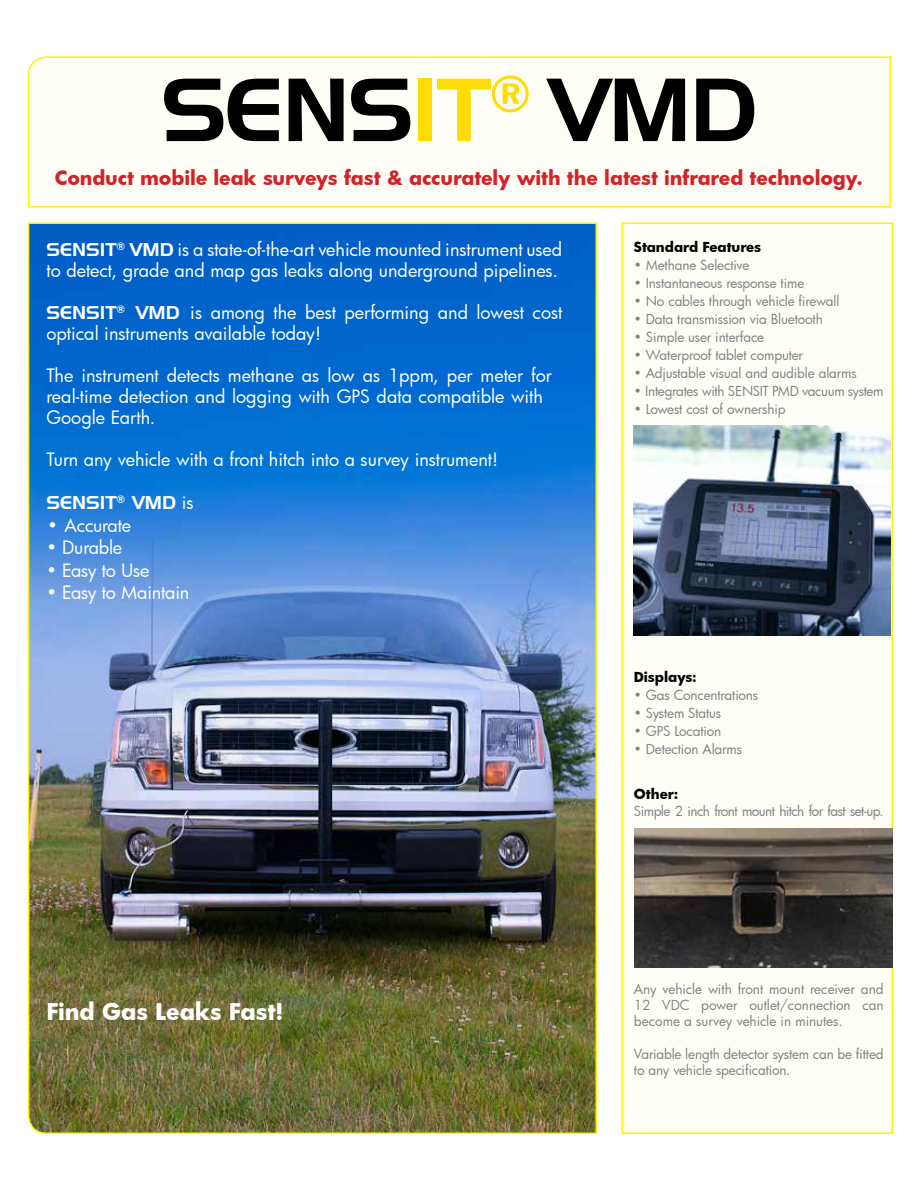
<style>
.page{position:relative;width:918px;height:1188px;background:#fff}
.page>*{position:absolute;margin:0;border:0;box-sizing:border-box;transform-origin:0 0}
.t1{font:87px "Handel Gothic BT";letter-spacing:-.02em;color:#000}
.t2{font:700 22.5px "Futura";letter-spacing:-.01em;color:#fff}
.t3{font:700 19.2px "Futura";letter-spacing:-.01em;color:#d2232a}
.t4{font:18px/21px "Futura";color:#fff}
.t5{font:18px "Handel Gothic BT";color:#fff}
.t6{font:18px "Futura";letter-spacing:-.02em;color:#fff}
.t7{font:13.5px/16.2px "Futura";letter-spacing:-.015em;color:#808285;text-align:justify}
.t8{font:13.5px "Futura";letter-spacing:-.045em;color:#808285}
.t9{font:700 13.5px "Futura";letter-spacing:-.01em;color:#000}
.s1{color:#fd0}
.s2{font-family:"Handel Gothic BT"}
.s3{font-family:"Futura"}
.s4{font-weight:700}
</style>
<div class="page">
<div style="left:27px;top:56px;width:864px;height:152px;background:#fffef6"></div>
<img style="left:27px;top:222px;width:570px;height:912px">
<div style="left:622px;top:222px;width:271px;height:912px;background:#fffef6;border:2px solid #fff200"></div>
<img style="left:634px;top:426px;width:257px;height:209px">
<img style="left:635px;top:829px;width:257px;height:139px">
<h1 class="t1" style="left:161px;top:57px;width:597px">SENS<span class="s1">IT</span><sup>®</sup> VMD</h1>
<h3 class="t3" style="left:55px;top:164px;width:810px">Conduct mobile leak surveys fast &amp; accurately with the latest infrared technology.</h3>
<h3 class="t4" style="left:46px;top:238px;width:517px"><span class="s2">SENSIT</span><sup>®</sup> <span class="s2">VMD</span> is a state-of-the-art vehicle mounted instrument used to detect, grade and map gas leaks along underground pipelines.</h3>
<h3 class="t4" style="left:46px;top:301px;width:517px"><span class="s2">SENSIT</span><sup>®</sup> <span class="s2">VMD</span> is among the best performing and lowest cost optical instruments available today!</h3>
<h3 class="t4" style="left:46px;top:364px;width:507px">The instrument detects methane as low as 1ppm, per meter for real-time detection and logging with GPS data compatible with<br>Google Earth.</h3>
<h3 class="t4" style="left:46px;top:448px;width:453px">Turn any vehicle with a front hitch into a survey instrument!</h3>
<h3 class="t5" style="left:46px;top:492px;width:149px">SENSIT<sup>®</sup> VMD <span class="s3">is</span></h3>
<h3 class="t4" style="left:46px;top:514px;width:86px"><span class="s4">•</span> Accurate</h3>
<h3 class="t4" style="left:46px;top:537px;width:77px">• Durable</h3>
<h3 class="t6" style="left:46px;top:558px;width:105px">• Easy to Use</h3>
<h3 class="t4" style="left:46px;top:582px;width:145px">• Easy to Maintain</h3>
<h2 class="t2" style="left:46px;top:996px;width:239px">Find Gas Leaks Fast!</h2>
<p class="t9" style="left:634px;top:238px;width:129px">Standard Features</p>
<p class="t7" style="left:634px;top:257px;width:117px">• Methane Selective</p>
<p class="t7" style="left:634px;top:275px;width:172px">• Instantaneous response time</p>
<p class="t7" style="left:634px;top:293px;width:207px">• No cables through vehicle firewall</p>
<p class="t7" style="left:634px;top:311px;width:190px">• Data transmission via Bluetooth</p>
<p class="t7" style="left:634px;top:329px;width:132px">• Simple user interface</p>
<p class="t7" style="left:634px;top:347px;width:171px">• Waterproof tablet computer</p>
<p class="t7" style="left:634px;top:365px;width:224px">• Adjustable visual and audible alarms</p>
<p class="t7" style="left:634px;top:383px;width:251px">• Integrates with SENSIT PMD vacuum system</p>
<p class="t7" style="left:634px;top:401px;width:153px">• Lowest cost of ownership</p>
<p class="t9" style="left:634px;top:668px;width:64px">Displays:</p>
<p class="t7" style="left:634px;top:687px;width:126px">• Gas Concentrations</p>
<p class="t7" style="left:634px;top:705px;width:89px">• System Status</p>
<p class="t7" style="left:634px;top:723px;width:89px">• GPS Location</p>
<p class="t7" style="left:634px;top:741px;width:110px">• Detection Alarms</p>
<p class="t9" style="left:634px;top:785px;width:46px">Other:</p>
<p class="t8" style="left:634px;top:801px;width:251px">Simple 2 inch front mount hitch for fast set-up.</p>
<p class="t7" style="left:634px;top:980px;width:251px">Any vehicle with front mount receiver and 12 VDC power outlet/connection can become a survey vehicle in minutes.</p>
<p class="t7" style="left:634px;top:1045px;width:251px">Variable length detector system can be fitted to any vehicle specification.</p>
</div>
